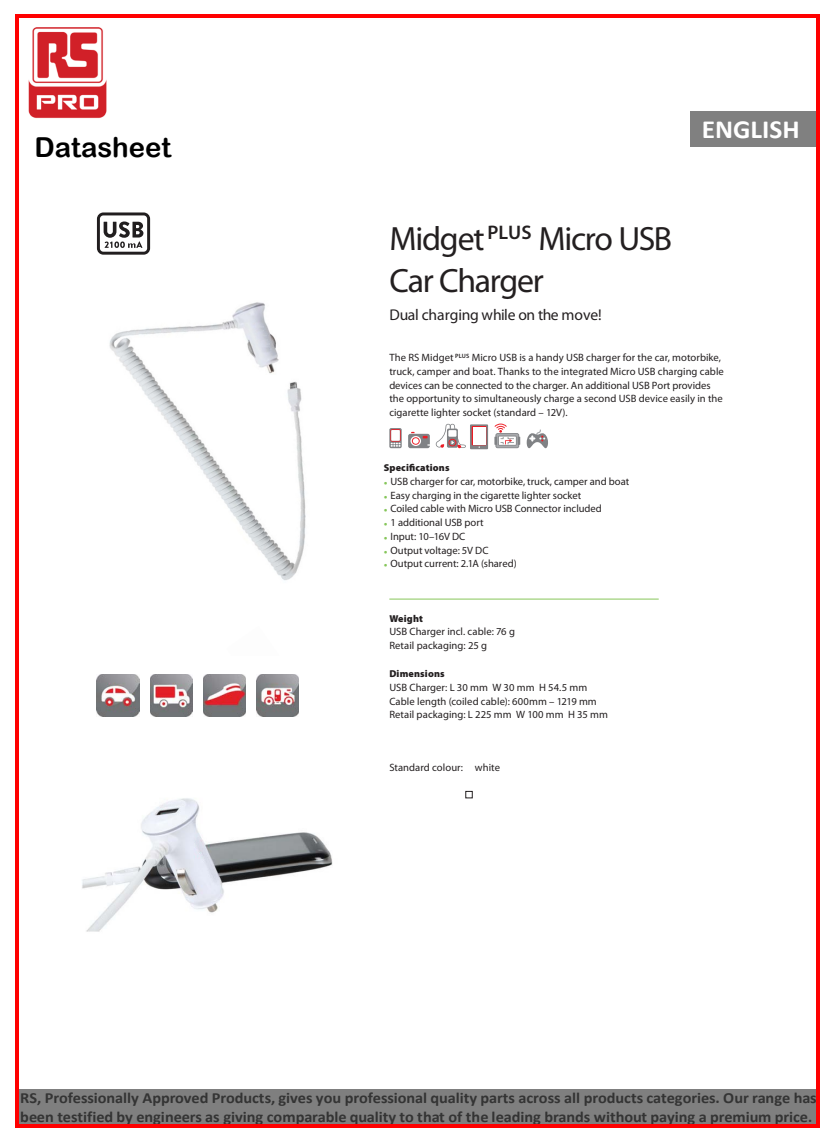
<style>
.page{position:relative;width:834px;height:1143px;background:#fff}
.page>*{position:absolute;margin:0;border:0;box-sizing:border-box;transform-origin:0 0}
.t1{font:33.75px/42px "Myriad Pro";letter-spacing:-.035em;color:#231f20}
.t2{font:700 27.5px "Arial Rounded MT";color:#000}
.t3{font:700 26.25px "Calibri";color:#fff;scale:1.04 1}
.t4{font:500 15.62px "Sackers Gothic";letter-spacing:-.005em;color:#231f20}
.t5{font:700 15.5px/18.8px "Calibri";letter-spacing:-.005em;color:#343434;scale:1.06 1}
.t6{font:10.62px/13.8px "Myriad Pro";color:#231f20}
.t7{font:900 10px "Myriad Pro";letter-spacing:.015em;color:#231f20}
.s1{font-family:"Arial";font-size:6.25px;color:#86c65a}
.s2{font-size:14.62px}
</style>
<div class="page">
<svg style="left:408px;top:423px;width:58px;height:25px"></svg>
<svg style="left:389px;top:428px;width:12px;height:20px"></svg>
<svg style="left:390px;top:429px;width:10px;height:17px"></svg>
<div style="left:391px;top:430px;width:9px;height:10px;background:#fff"></div>
<svg style="left:470px;top:424px;width:18px;height:25px"></svg>
<div style="left:471px;top:426px;width:15px;height:19px;background:#ed1c24"></div>
<div style="left:473px;top:427px;width:12px;height:17px;background:#fff"></div>
<svg style="left:494px;top:423px;width:26px;height:25px"></svg>
<svg style="left:526px;top:429px;width:22px;height:19px"></svg>
<hr style="left:389px;top:598px;width:269px;height:1px;background:#87c65b">
<div style="left:465px;top:790px;width:7px;height:8px;border:1px solid #231f20"></div>
<img style="left:97px;top:674px;width:42px;height:42px">
<img style="left:203px;top:674px;width:43px;height:42px">
<img style="left:150px;top:674px;width:43px;height:42px">
<img style="left:256px;top:674px;width:43px;height:42px">
<svg style="left:97px;top:212px;width:53px;height:42px"></svg>
<img style="left:109px;top:302px;width:197px;height:279px">
<img style="left:82px;top:798px;width:251px;height:134px">
<div style="left:18px;top:1088px;width:801px;height:19px;background:#7f7f7f"></div>
<div style="left:18px;top:1107px;width:801px;height:18px;background:#7f7f7f"></div>
<div style="left:690px;top:111px;width:8px;height:36px;background:#808080"></div>
<div style="left:809px;top:111px;width:8px;height:36px;background:#808080"></div>
<div style="left:698px;top:111px;width:111px;height:36px;background:#808080"></div>
<svg style="left:15px;top:15px;width:4px;height:3px"></svg>
<hr style="left:19px;top:15px;width:797px;height:3px;background:#f00">
<hr style="left:15px;top:18px;width:4px;height:1105px;background:#f00">
<hr style="left:816px;top:18px;width:3px;height:1105px;background:#f00">
<svg style="left:15px;top:1123px;width:4px;height:3px"></svg>
<hr style="left:19px;top:1123px;width:797px;height:3px;background:#f00">
<img style="left:28px;top:27px;width:79px;height:92px">
<h2 class="t2" style="left:35px;top:134px;width:138px">Datasheet</h2>
<h3 class="t3" style="left:701px;top:118px;width:95px">ENGLISH</h3>
<h1 class="t1" style="left:389px;top:220px;width:284px">Midget <sup>PLUS</sup> Micro USB<br>Car Charger</h1>
<h3 class="t4" style="left:389px;top:305px;width:214px">Dual charging while on the move!</h3>
<p class="t6" style="left:389px;top:351px;width:336px">The RS Midget <sup>PLUS</sup> Micro USB is a handy USB charger for the car, motorbike, truck, camper and boat. Thanks to the integrated Micro USB charging cable devices can be connected to the charger. An additional USB Port provides the opportunity to simultaneously charge a second USB device easily in the cigarette lighter socket (standard – 12V).</p>
<p class="t7" style="left:383px;top:461px;width:67px">Specifications</p>
<p class="t6" style="left:383px;top:475px;width:247px"><span class="s1">●</span> USB charger for car, motorbike, truck, camper and boat</p>
<p class="t6" style="left:383px;top:488px;width:199px"><span class="s1">●</span> Easy charging in the cigarette lighter socket</p>
<p class="t6" style="left:383px;top:502px;width:220px"><span class="s1">●</span> Coiled cable with Micro USB Connector included</p>
<p class="t6" style="left:383px;top:516px;width:101px"><span class="s1">●</span> 1 additional USB port</p>
<p class="t6" style="left:383px;top:530px;width:83px"><span class="s1">●</span> Input: 10–16V DC</p>
<p class="t6" style="left:383px;top:543px;width:106px"><span class="s1">●</span> Output voltage: 5V DC</p>
<p class="t6" style="left:383px;top:557px;width:134px"><span class="s1">●</span> Output current: 2.1A (shared)</p>
<p class="t7" style="left:389px;top:612px;width:35px">Weight</p>
<p class="t6" style="left:389px;top:625px;width:127px">USB Charger incl. cable: 76 g<br>Retail packaging: 25 g</p>
<p class="t7" style="left:389px;top:667px;width:57px">Dimensions</p>
<p class="t6" style="left:389px;top:681px;width:220px">USB Charger: L 30 mm W 30 mm H 54.5 mm<br>Cable length (coiled cable): 600mm – 1219 mm<br>Retail packaging: L 225 mm W 100 mm H 35 mm</p>
<p class="t6" style="left:389px;top:760px;width:112px">Standard colour: white</p>
<p class="t5" style="left:20px;top:1089px;width:752px">RS, Professionally Approved Products, gives you professional quality parts across all products categories. Our range has been testified by engineers as giving comparable quality to that of the leading brands without paying a premium price<span class="s2">.</span></p>
</div>
